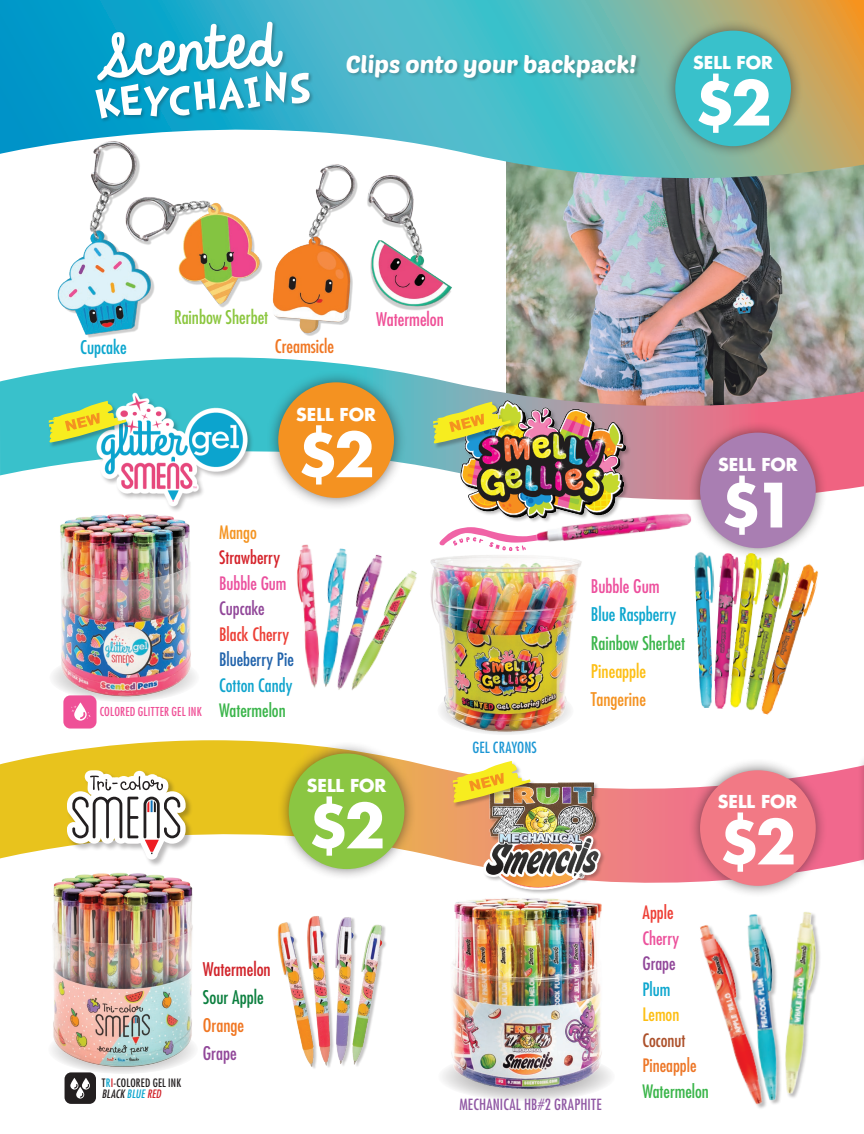
<style>
.page{position:relative;width:864px;height:1134px;background:#fff}
.page>*{position:absolute;margin:0;border:0;box-sizing:border-box;transform-origin:0 0}
.t1{font:700 59.4px "Futura LT";color:#fff}
.t2{font:24px "Poetsen One";color:#fff}
.t3{font:condensed 18.3px "Futura LT";color:#0ca6ce}
.t4{font:condensed 18.3px "Futura LT";color:#f07622}
.t5{font:condensed 18.3px "Futura LT";color:#8bc63e}
.t6{font:condensed 18.3px "Futura LT";color:#3ab54a}
.t7{font:condensed 18.3px "Futura LT";color:#ef5097}
.t8{font:condensed 18.3px "Futura LT";color:#d1232a}
.t9{font:condensed 18.3px "Futura LT";color:#0c7f3f}
.t10{font:condensed 18.3px "Futura LT";color:#ed4f9d}
.t11{font:condensed 18.3px "Futura LT";color:#fdbe12}
.t12{font:condensed 18.3px "Futura LT";color:#f49221}
.t13{font:condensed 18.3px "Futura LT";color:#914799}
.t14{font:condensed 18px "Futura LT";color:#3ab54a}
.t15{font:condensed 18px "Futura LT";color:#914799}
.t16{font:condensed 18px "Futura LT";color:#2163ab}
.t17{font:condensed 18px "Futura LT";color:#ec3e35}
.t18{font:condensed 18px "Futura LT";color:#10a4cd}
.t19{font:condensed 18px "Futura LT";color:#d5232b}
.t20{font:condensed 18px "Futura LT";color:#ed7626}
.t21{font:condensed 18px "Futura LT";color:#eb4f9d}
.t22{font:condensed 18px "Futura LT";color:#ac502a}
.t23{font:condensed 18px "Futura LT";color:#ec509b}
.t24{font:condensed 18px "Futura LT";color:#ee3e35}
.t25{font:condensed 18px "Futura LT";color:#fdbe12}
.t26{font:condensed 18px "Futura LT";color:#f49422}
.t27{font:condensed 18px "Futura LT";color:#0ca6ce}
.t28{font:700 17.4px "Futura LT";color:#fff}
.t29{font:condensed 15px "Futura LT";letter-spacing:.015em;color:#9058a4}
.t30{font:condensed 15px "Futura LT";letter-spacing:.005em;color:#1d97d4}
.t31{font:condensed 12px "Futura LT";letter-spacing:.02em;color:#ef5097}
.t32{font:condensed 11.25px/11.2px "Futura LT";letter-spacing:.02em;color:#231f20}
.s1{color:#0ca6ce}
.s2{color:#d1232a}
.s3{font-style:italic}
.s4{font-style:italic;color:#0ca6ce}
.s5{font-style:italic;color:#d1232a}
</style>
<div class="page">
<img style="left:442px;top:909px;width:169px;height:192px">
<div style="left:48px;top:1025px;width:150px;height:49px;background:#eee;border-radius:50%"></div>
<img style="left:48px;top:909px;width:150px;height:161px">
<svg style="left:65px;top:1072px;width:31px;height:32px"></svg>
<img style="left:53px;top:514px;width:143px;height:188px">
<img style="left:506px;top:192px;width:358px;height:165px">
<svg style="left:0;top:740px;width:857px;height:169px"></svg>
<img style="left:0;top:357px;width:864px;height:143px">
<svg style="left:0;top:0;width:864px;height:192px;background:#60b3b5"></svg>
<img style="left:47px;top:134px;width:410px;height:204px">
<div style="left:94px;top:20px;width:220px;height:103px;background:#231f20;opacity:.3"></div>
<svg style="left:95px;top:22px;width:215px;height:97px"></svg>
<div style="left:67px;top:770px;width:126px;height:97px;background:#231f20;opacity:.3"></div>
<svg style="left:67px;top:770px;width:119px;height:90px"></svg>
<div style="left:460px;top:401px;width:171px;height:123px;background:#231f20;opacity:.3"></div>
<img style="left:458px;top:400px;width:171px;height:120px">
<img style="left:419px;top:555px;width:172px;height:188px">
<img style="left:700px;top:925px;width:38px;height:140px">
<img style="left:738px;top:906px;width:41px;height:202px">
<img style="left:774px;top:905px;width:56px;height:197px">
<svg style="left:439px;top:527px;width:96px;height:24px"></svg>
<img style="left:535px;top:503px;width:153px;height:39px">
<img style="left:277px;top:916px;width:108px;height:151px">
<img style="left:78px;top:384px;width:182px;height:126px">
<svg style="left:63px;top:695px;width:34px;height:34px"></svg>
<img style="left:694px;top:560px;width:19px;height:148px">
<img style="left:713px;top:560px;width:15px;height:149px">
<img style="left:728px;top:560px;width:15px;height:148px">
<img style="left:743px;top:560px;width:42px;height:151px">
<img style="left:759px;top:562px;width:60px;height:153px">
<img style="left:297px;top:544px;width:15px;height:140px">
<img style="left:312px;top:561px;width:12px;height:127px">
<img style="left:324px;top:548px;width:59px;height:139px">
<img style="left:338px;top:562px;width:90px;height:140px">
<div style="left:483px;top:782px;width:123px;height:113px;background:#231f20;opacity:.3"></div>
<img style="left:480px;top:774px;width:123px;height:123px">
<div style="left:663px;top:19px;width:140px;height:139px;background:#231f20;opacity:.6"></div>
<div style="left:675px;top:31px;width:116px;height:115px;background:#39c1cb;border-radius:50%"></div>
<div style="left:688px;top:421px;width:140px;height:139px;background:#231f20;opacity:.6"></div>
<div style="left:700px;top:433px;width:116px;height:115px;background:#a97eb2;border-radius:50%"></div>
<div style="left:688px;top:759px;width:140px;height:139px;background:#231f20;opacity:.6"></div>
<div style="left:700px;top:770px;width:116px;height:116px;background:#f27985;border-radius:50%"></div>
<div style="left:266px;top:370px;width:140px;height:140px;background:#231f20;opacity:.6"></div>
<div style="left:278px;top:382px;width:116px;height:116px;background:#f49221;border-radius:50%"></div>
<div style="left:277px;top:742px;width:139px;height:139px;background:#231f20;opacity:.6"></div>
<div style="left:289px;top:753px;width:115px;height:116px;background:#8bc642;border-radius:50%"></div>
<div style="left:433px;top:401px;width:83px;height:48px;background:#231f20;opacity:.3"></div>
<svg style="left:432px;top:402px;width:79px;height:42px;background:#babe57"></svg>
<div style="left:48px;top:401px;width:84px;height:47px;background:#231f20;opacity:.3"></div>
<svg style="left:48px;top:401px;width:79px;height:42px;background:#a8ce75"></svg>
<div style="left:345px;top:54px;width:296px;height:28px;background:#231f20;opacity:.3"></div>
<div style="left:452px;top:761px;width:84px;height:47px;background:#231f20;opacity:.3"></div>
<svg style="left:452px;top:761px;width:79px;height:42px"></svg>
<div style="left:857px;top:705px;width:7px;height:210px;background:#231f20;opacity:.3"></div>
<svg style="left:863px;top:714px;width:1px;height:201px"></svg>
<h2 class="t2" style="left:346px;top:49px;width:293px">Clips onto your backpack!</h2>
<p class="t28" style="left:693px;top:51px;width:81px">SELL FOR</p>
<h1 class="t1" style="left:694px;top:64px;width:79px">$2</h1>
<p class="t3" style="left:80px;top:337px;width:48px">Cupcake</p>
<p class="t5" style="left:174px;top:307px;width:96px">Rainbow Sherbet</p>
<p class="t4" style="left:275px;top:336px;width:61px">Creamsicle</p>
<p class="t7" style="left:376px;top:308px;width:69px">Watermelon</p>
<p class="t28" style="left:296px;top:403px;width:81px">SELL FOR</p>
<h1 class="t1" style="left:297px;top:415px;width:79px">$2</h1>
<p class="t31" style="left:100px;top:705px;width:104px">COLORED GLITTER GEL INK</p>
<p class="t26" style="left:219px;top:521px;width:39px">Mango</p>
<p class="t19" style="left:219px;top:547px;width:62px">Strawberry</p>
<p class="t21" style="left:219px;top:572px;width:69px">Bubble Gum</p>
<p class="t15" style="left:219px;top:598px;width:47px">Cupcake</p>
<p class="t17" style="left:219px;top:623px;width:72px">Black Cherry</p>
<p class="t16" style="left:219px;top:649px;width:76px">Blueberry Pie</p>
<p class="t18" style="left:219px;top:674px;width:75px">Cotton Candy</p>
<p class="t14" style="left:219px;top:700px;width:68px">Watermelon</p>
<p class="t28" style="left:307px;top:774px;width:81px">SELL FOR</p>
<h1 class="t1" style="left:308px;top:787px;width:79px">$2</h1>
<p class="t30" style="left:473px;top:738px;width:66px">GEL CRAYONS</p>
<p class="t10" style="left:591px;top:575px;width:70px">Bubble Gum</p>
<p class="t3" style="left:591px;top:604px;width:87px">Blue Raspberry</p>
<p class="t6" style="left:591px;top:632px;width:96px">Rainbow Sherbet</p>
<p class="t11" style="left:591px;top:660px;width:57px">Pineapple</p>
<p class="t12" style="left:591px;top:688px;width:57px">Tangerine</p>
<p class="t28" style="left:718px;top:453px;width:81px">SELL FOR</p>
<h1 class="t1" style="left:721px;top:466px;width:76px">$1</h1>
<p class="t28" style="left:718px;top:790px;width:81px">SELL FOR</p>
<h1 class="t1" style="left:719px;top:803px;width:79px">$2</h1>
<p class="t32" style="left:102px;top:1077px;width:81px">T<span class="s1">R</span><span class="s2">I</span>-COLORED GEL INK<br><span class="s3">BLACK</span> <span class="s4">BLUE</span> <span class="s5">RED</span></p>
<p class="t8" style="left:203px;top:958px;width:69px">Watermelon</p>
<p class="t9" style="left:203px;top:986px;width:63px">Sour Apple</p>
<p class="t4" style="left:203px;top:1014px;width:43px">Orange</p>
<p class="t13" style="left:203px;top:1043px;width:35px">Grape</p>
<p class="t29" style="left:459px;top:1095px;width:144px">MECHANICAL HB#2 GRAPHITE</p>
<p class="t24" style="left:642px;top:902px;width:33px">Apple</p>
<p class="t23" style="left:642px;top:927px;width:38px">Cherry</p>
<p class="t15" style="left:642px;top:953px;width:35px">Grape</p>
<p class="t27" style="left:642px;top:978px;width:29px">Plum</p>
<p class="t25" style="left:642px;top:1004px;width:38px">Lemon</p>
<p class="t22" style="left:642px;top:1029px;width:45px">Coconut</p>
<p class="t20" style="left:642px;top:1055px;width:56px">Pineapple</p>
<p class="t14" style="left:642px;top:1080px;width:68px">Watermelon</p>
</div>
